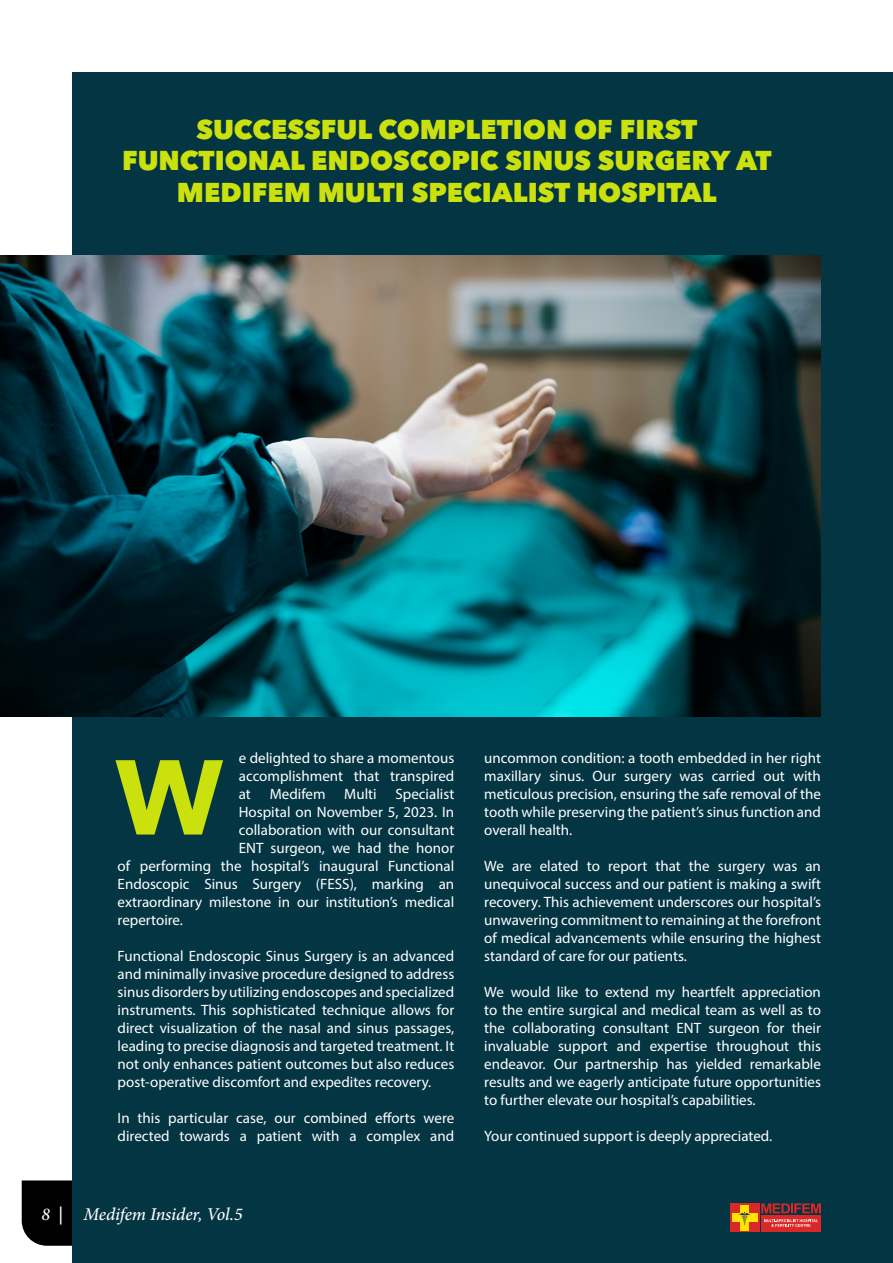
<style>
.page{position:relative;width:893px;height:1263px;background:#fff}
.page>*{position:absolute;margin:0;border:0;box-sizing:border-box;transform-origin:0 0}
.t1{font:700 105px "Avenir Next Cyr";color:#cbe10e}
.t2{font:800 27px/31.5px "Avenir Next Cyr";color:#cbe10e;text-align:center}
.t3{font:italic 500 18px "Minion Pro";letter-spacing:-.01em;color:#fff}
.t4{font:15px/18px "Myriad Pro";color:#fff;text-align:justify}
.s1{font-weight:600;font-style:normal}
</style>
<div class="page">
<svg style="left:22px;top:1180px;width:50px;height:66px;background:#0c0c0c"></svg>
<div style="left:72px;top:72px;width:821px;height:1191px;background:#043543"></div>
<div style="left:730px;top:1203px;width:29px;height:29px;background:#d92827"></div>
<div style="left:761px;top:1215px;width:60px;height:17px;background:#d92827"></div>
<div style="left:740px;top:1205px;width:9px;height:25px;background:#ffe600"></div>
<div style="left:732px;top:1213px;width:25px;height:9px;background:#ffe600"></div>
<svg style="left:739px;top:1212px;width:11px;height:14px"></svg>
<svg style="left:761px;top:1203px;width:60px;height:10px"></svg>
<svg style="left:764px;top:1219px;width:54px;height:8px"></svg>
<img style="left:0;top:256px;width:821px;height:461px">
<h2 class="t2" style="left:122px;top:113px;width:651px">SUCCESSFUL COMPLETION OF FIRST<br>FUNCTIONAL ENDOSCOPIC SINUS SURGERY AT<br>MEDIFEM MULTI SPECIALIST HOSPITAL</h2>
<p class="t4" style="left:239px;top:749px;width:217px">e delighted to share a momentous accomplishment that transpired at</p>
<h1 class="t1" style="left:116px;top:733px;width:109px">W</h1>
<p class="t4" style="left:270px;top:785px;width:57px">Medifem</p>
<p class="t4" style="left:344px;top:785px;width:34px">Multi</p>
<p class="t4" style="left:395px;top:785px;width:60px">Specialist</p>
<p class="t4" style="left:239px;top:803px;width:217px">Hospital on November 5, 2023. In</p>
<p class="t4" style="left:239px;top:821px;width:217px">collaboration with our consultant</p>
<p class="t4" style="left:239px;top:839px;width:217px">ENT surgeon, we had the honor</p>
<p class="t4" style="left:118px;top:857px;width:338px">of performing the hospital’s inaugural Functional</p>
<p class="t4" style="left:118px;top:875px;width:338px">Endoscopic Sinus Surgery (FESS), marking an</p>
<p class="t4" style="left:118px;top:893px;width:338px">extraordinary milestone in our institution’s medical</p>
<p class="t4" style="left:118px;top:911px;width:67px">repertoire.</p>
<p class="t4" style="left:118px;top:947px;width:338px">Functional Endoscopic Sinus Surgery is an advanced and minimally invasive procedure designed to address sinus disorders by utilizing endoscopes and specialized instruments. This sophisticated technique allows for direct visualization of the nasal and sinus passages, leading to precise diagnosis and targeted treatment. It not only enhances patient outcomes but also reduces post-operative discomfort and expedites recovery.</p>
<p class="t4" style="left:118px;top:1109px;width:338px">In this particular case, our combined efforts were directed towards a patient with a complex and</p>
<p class="t3" style="left:42px;top:1202px;width:203px">8 <span class="s1">|</span> Medifem Insider, Vol.5</p>
<p class="t4" style="left:484px;top:749px;width:338px">uncommon condition: a tooth embedded in her right maxillary sinus. Our surgery was carried out with meticulous precision, ensuring the safe removal of the tooth while preserving the patient’s sinus function and overall health.</p>
<p class="t4" style="left:484px;top:857px;width:338px">We are elated to report that the surgery was an unequivocal success and our patient is making a swift recovery. This achievement underscores our hospital’s unwavering commitment to remaining at the forefront of medical advancements while ensuring the highest standard of care for our patients.</p>
<p class="t4" style="left:484px;top:983px;width:338px">We would like to extend my heartfelt appreciation to the entire surgical and medical team as well as to the collaborating consultant ENT surgeon for their invaluable support and expertise throughout this endeavor. Our partnership has yielded remarkable results and we eagerly anticipate future opportunities to further elevate our hospital’s capabilities.</p>
<p class="t4" style="left:484px;top:1127px;width:290px">Your continued support is deeply appreciated.</p>
</div>
